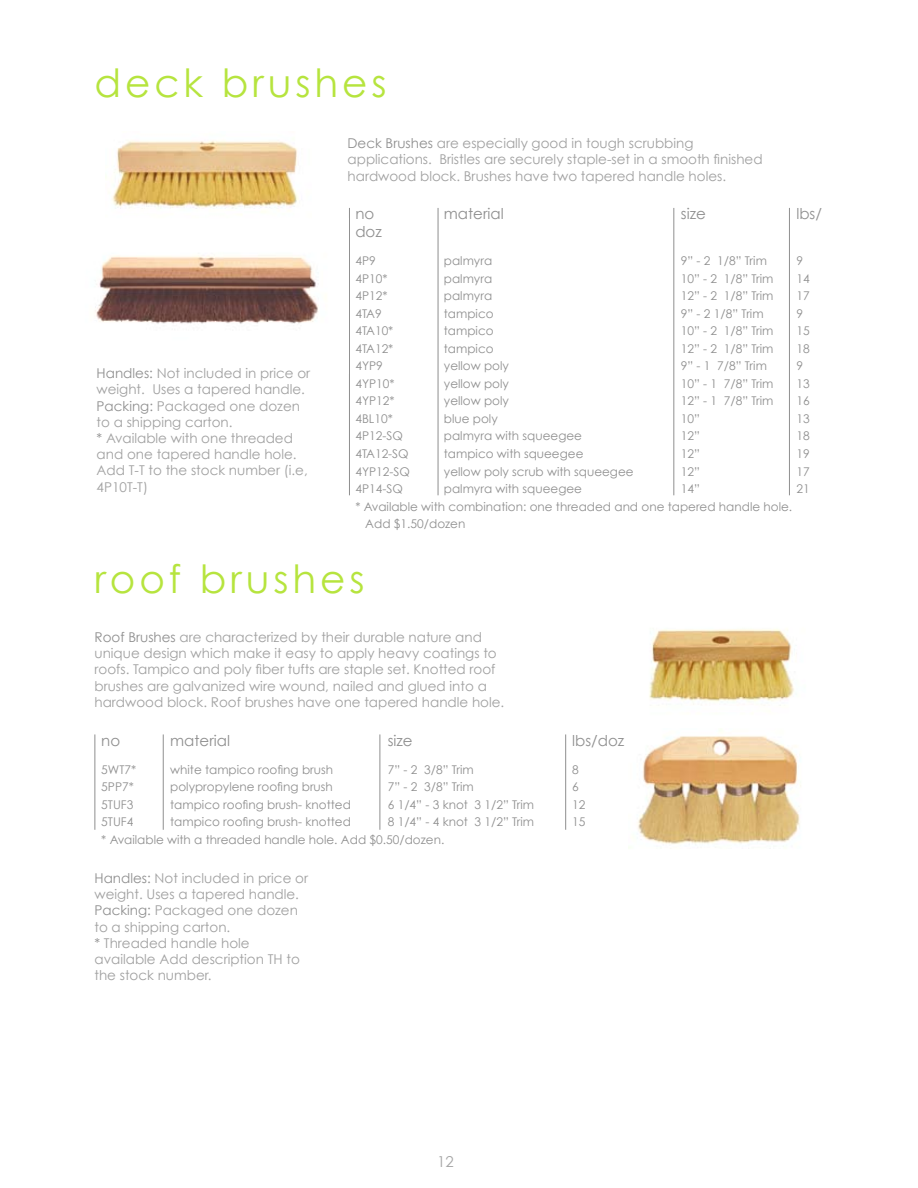
<style>
.page{position:relative;width:918px;height:1188px;background:#fff}
.page>*{position:absolute;margin:0;border:0;box-sizing:border-box;transform-origin:0 0}
.t1{font:39px "Century Gothic";letter-spacing:.1em;color:#b6e43e}
.t2{font:15px "Century Gothic";color:#8f8f8f}
.t3{font:15px "Century Gothic";color:#a5a5a5}
.t4{font:13.5px/16.2px "Century Gothic";color:#a0a0a0}
.t5{font:12px/17.5px "Century Gothic";color:#8f8f8f}
.s1{color:#8f8f8f}
</style>
<div class="page">
<img style="left:649px;top:629px;width:145px;height:77px">
<img style="left:628px;top:730px;width:173px;height:118px">
<hr style="left:349px;top:208px;width:1px;height:287px;background:#8f8f8f">
<hr style="left:438px;top:208px;width:1px;height:287px;background:#8f8f8f">
<hr style="left:673px;top:208px;width:1px;height:287px;background:#8f8f8f">
<hr style="left:789px;top:208px;width:1px;height:287px;background:#8f8f8f">
<hr style="left:94px;top:734px;width:1px;height:96px;background:#8f8f8f">
<hr style="left:163px;top:734px;width:1px;height:96px;background:#8f8f8f">
<hr style="left:380px;top:734px;width:1px;height:96px;background:#8f8f8f">
<hr style="left:565px;top:734px;width:1px;height:96px;background:#8f8f8f">
<img style="left:95px;top:255px;width:224px;height:69px">
<img style="left:105px;top:140px;width:194px;height:75px">
<h1 class="t1" style="left:94px;top:59px;width:294px">deck brushes</h1>
<p class="t4" style="left:97px;top:365px;width:215px"><span class="s1">Handles:</span> Not included in price or weight. Uses a tapered handle.<br><span class="s1">Packing:</span> Packaged one dozen to a shipping carton.<br><span class="s1">*</span> Available with one threaded and one tapered handle hole.<br>Add T-T to the stock number (i.e,<br>4P10T-T)</p>
<p class="t4" style="left:348px;top:135px;width:417px"><span class="s1">Deck Brushes</span> are especially good in tough scrubbing applications. Bristles are securely staple-set in a smooth finished hardwood block. Brushes have two tapered handle holes.</p>
<p class="t2" style="left:355px;top:205px;width:20px">no</p>
<p class="t2" style="left:444px;top:205px;width:61px">material</p>
<p class="t2" style="left:681px;top:205px;width:26px">size</p>
<p class="t2" style="left:796px;top:205px;width:27px">lbs/</p>
<p class="t2" style="left:355px;top:223px;width:28px">doz</p>
<p class="t5" style="left:355px;top:252px;width:22px">4P9</p>
<p class="t5" style="left:444px;top:252px;width:50px">palmyra</p>
<p class="t5" style="left:681px;top:252px;width:88px">9” - 2 1/8” Trim</p>
<p class="t5" style="left:796px;top:252px;width:8px">9</p>
<p class="t5" style="left:355px;top:269px;width:34px">4P10*</p>
<p class="t5" style="left:444px;top:269px;width:50px">palmyra</p>
<p class="t5" style="left:681px;top:269px;width:94px">10” - 2 1/8” Trim</p>
<p class="t5" style="left:796px;top:269px;width:15px">14</p>
<p class="t5" style="left:355px;top:287px;width:34px">4P12*</p>
<p class="t5" style="left:444px;top:287px;width:50px">palmyra</p>
<p class="t5" style="left:681px;top:287px;width:94px">12” - 2 1/8” Trim</p>
<p class="t5" style="left:796px;top:287px;width:15px">17</p>
<p class="t5" style="left:355px;top:304px;width:28px">4TA9</p>
<p class="t5" style="left:444px;top:304px;width:51px">tampico</p>
<p class="t5" style="left:681px;top:304px;width:84px">9” - 2 1/8” Trim</p>
<p class="t5" style="left:796px;top:304px;width:8px">9</p>
<p class="t5" style="left:355px;top:322px;width:40px">4TA10*</p>
<p class="t5" style="left:444px;top:322px;width:51px">tampico</p>
<p class="t5" style="left:681px;top:322px;width:94px">10” - 2 1/8” Trim</p>
<p class="t5" style="left:796px;top:322px;width:15px">15</p>
<p class="t5" style="left:355px;top:339px;width:40px">4TA12*</p>
<p class="t5" style="left:444px;top:339px;width:51px">tampico</p>
<p class="t5" style="left:681px;top:339px;width:94px">12” - 2 1/8” Trim</p>
<p class="t5" style="left:796px;top:339px;width:15px">18</p>
<p class="t5" style="left:355px;top:357px;width:29px">4YP9</p>
<p class="t5" style="left:444px;top:357px;width:67px">yellow poly</p>
<p class="t5" style="left:681px;top:357px;width:88px">9” - 1 7/8” Trim</p>
<p class="t5" style="left:796px;top:357px;width:8px">9</p>
<p class="t5" style="left:355px;top:375px;width:41px">4YP10*</p>
<p class="t5" style="left:444px;top:375px;width:67px">yellow poly</p>
<p class="t5" style="left:681px;top:375px;width:94px">10” - 1 7/8” Trim</p>
<p class="t5" style="left:796px;top:375px;width:15px">13</p>
<p class="t5" style="left:355px;top:392px;width:41px">4YP12*</p>
<p class="t5" style="left:444px;top:392px;width:67px">yellow poly</p>
<p class="t5" style="left:681px;top:392px;width:94px">12” - 1 7/8” Trim</p>
<p class="t5" style="left:796px;top:392px;width:15px">16</p>
<p class="t5" style="left:355px;top:410px;width:39px">4BL10*</p>
<p class="t5" style="left:444px;top:410px;width:55px">blue poly</p>
<p class="t5" style="left:681px;top:410px;width:21px">10”</p>
<p class="t5" style="left:796px;top:410px;width:15px">13</p>
<p class="t5" style="left:355px;top:427px;width:49px">4P12-SQ</p>
<p class="t5" style="left:444px;top:427px;width:140px">palmyra with squeegee</p>
<p class="t5" style="left:681px;top:427px;width:21px">12”</p>
<p class="t5" style="left:796px;top:427px;width:15px">18</p>
<p class="t5" style="left:355px;top:445px;width:55px">4TA12-SQ</p>
<p class="t5" style="left:444px;top:445px;width:141px">tampico with squeegee</p>
<p class="t5" style="left:681px;top:445px;width:21px">12”</p>
<p class="t5" style="left:796px;top:445px;width:15px">19</p>
<p class="t5" style="left:355px;top:462px;width:56px">4YP12-SQ</p>
<p class="t5" style="left:444px;top:462px;width:191px">yellow poly scrub with squeegee</p>
<p class="t5" style="left:681px;top:462px;width:21px">12”</p>
<p class="t5" style="left:796px;top:462px;width:15px">17</p>
<p class="t5" style="left:355px;top:480px;width:49px">4P14-SQ</p>
<p class="t5" style="left:444px;top:480px;width:140px">palmyra with squeegee</p>
<p class="t5" style="left:681px;top:480px;width:21px">14”</p>
<p class="t5" style="left:796px;top:480px;width:15px">21</p>
<p class="t5" style="left:365px;top:497px;width:428px;text-indent:-10px">* Available with combination: one threaded and one tapered handle hole.<br>Add $1.50/dozen</p>
<h1 class="t1" style="left:94px;top:555px;width:272px">roof brushes</h1>
<p class="t4" style="left:94px;top:629px;width:411px"><span class="s1">Roof Brushes</span> are characterized by their durable nature and unique design which make it easy to apply heavy coatings to roofs. Tampico and poly fiber tufts are staple set. Knotted roof brushes are galvanized wire wound, nailed and glued into a hardwood block. Roof brushes have one tapered handle hole.</p>
<p class="t2" style="left:101px;top:731px;width:20px">no</p>
<p class="t2" style="left:170px;top:731px;width:61px">material</p>
<p class="t2" style="left:388px;top:731px;width:26px">size</p>
<p class="t2" style="left:572px;top:731px;width:54px">lbs/doz</p>
<p class="t5" style="left:101px;top:760px;width:37px">5WT7*</p>
<p class="t5" style="left:170px;top:760px;width:164px">white tampico roofing brush</p>
<p class="t5" style="left:388px;top:760px;width:88px">7” - 2 3/8” Trim</p>
<p class="t5" style="left:572px;top:760px;width:8px">8</p>
<p class="t5" style="left:101px;top:778px;width:34px">5PP7*</p>
<p class="t5" style="left:170px;top:778px;width:164px">polypropylene roofing brush</p>
<p class="t5" style="left:388px;top:778px;width:88px">7” - 2 3/8” Trim</p>
<p class="t5" style="left:572px;top:778px;width:8px">6</p>
<p class="t5" style="left:101px;top:795px;width:34px">5TUF3</p>
<p class="t5" style="left:170px;top:795px;width:182px">tampico roofing brush- knotted</p>
<p class="t5" style="left:388px;top:795px;width:148px">6 1/4” - 3 knot 3 1/2” Trim</p>
<p class="t5" style="left:572px;top:795px;width:15px">12</p>
<p class="t5" style="left:101px;top:813px;width:34px">5TUF4</p>
<p class="t5" style="left:170px;top:813px;width:182px">tampico roofing brush- knotted</p>
<p class="t5" style="left:388px;top:813px;width:148px">8 1/4” - 4 knot 3 1/2” Trim</p>
<p class="t5" style="left:572px;top:813px;width:15px">15</p>
<p class="t5" style="left:101px;top:830px;width:345px">* Available with a threaded handle hole. Add $0.50/dozen.</p>
<p class="t4" style="left:94px;top:870px;width:215px"><span class="s1">Handles:</span> Not included in price or weight. Uses a tapered handle.<br><span class="s1">Packing:</span> Packaged one dozen to a shipping carton.<br><span class="s1">*</span> Threaded handle hole available Add description TH to the stock number.</p>
<p class="t3" style="left:437px;top:1153px;width:18px">12</p>
</div>
